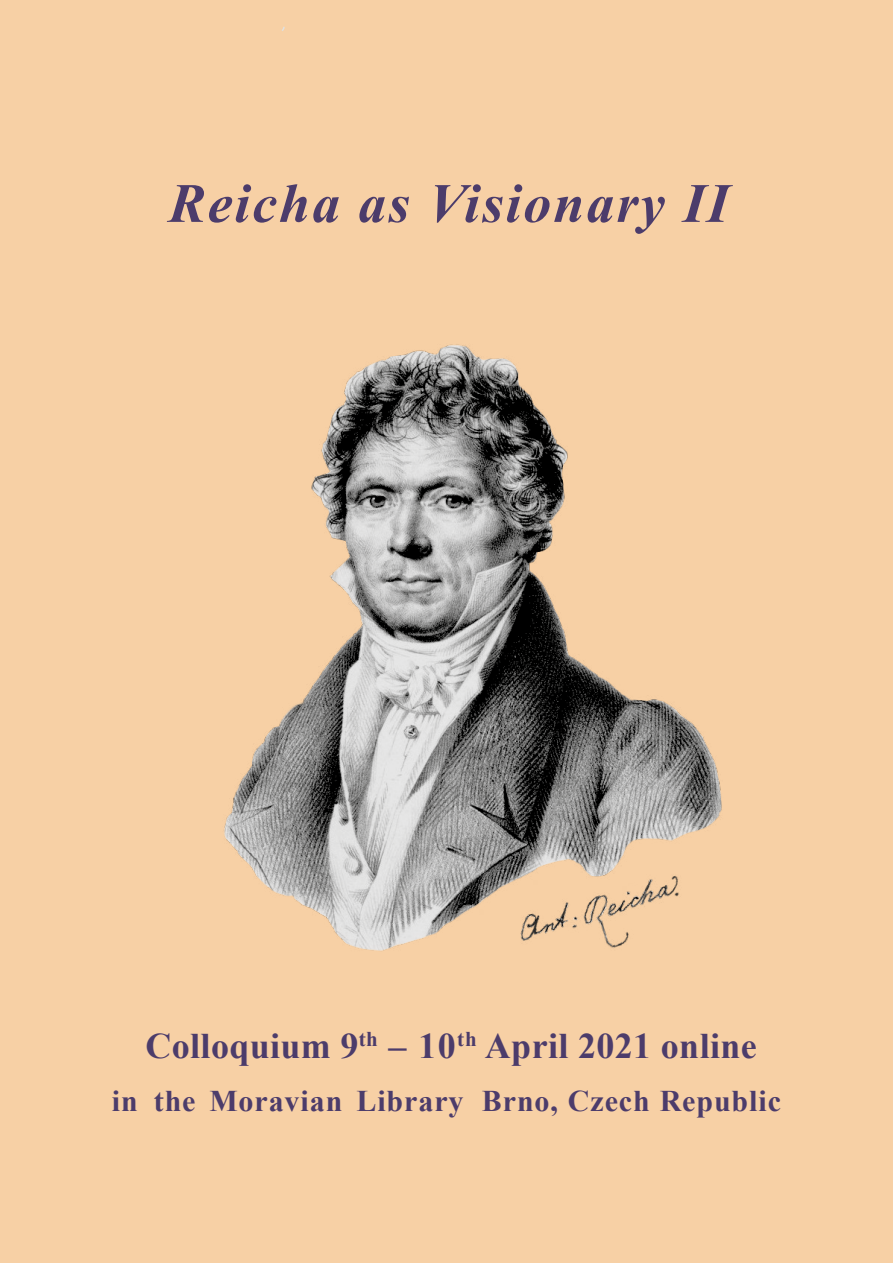
<style>
.page{position:relative;width:893px;height:1263px;background:#f7d0a5}
.page>*{position:absolute;margin:0;border:0;box-sizing:border-box;transform-origin:0 0}
.t1{font:italic 700 55.5px "Times New Roman";letter-spacing:.04em;color:#4c3c6b}
.t2{font:700 36px "Times New Roman";letter-spacing:.01em;color:#4c3c6b}
.t3{font:700 30px "Times New Roman";letter-spacing:.03em;color:#4c3c6b}
</style>
<div class="page">
<img style="left:224px;top:344px;width:498px;height:607px">
<h1 class="t1" style="left:169px;top:165px;width:562px">Reicha as Visionary II</h1>
<p class="t2" style="left:146px;top:1020px;width:613px">Colloquium 9<sup>th</sup> – 10<sup>th</sup> April 2021 online</p>
<p class="t3" style="left:112px;top:1079px;width:670px">in the Moravian Library Brno, Czech Republic</p>
</div>
